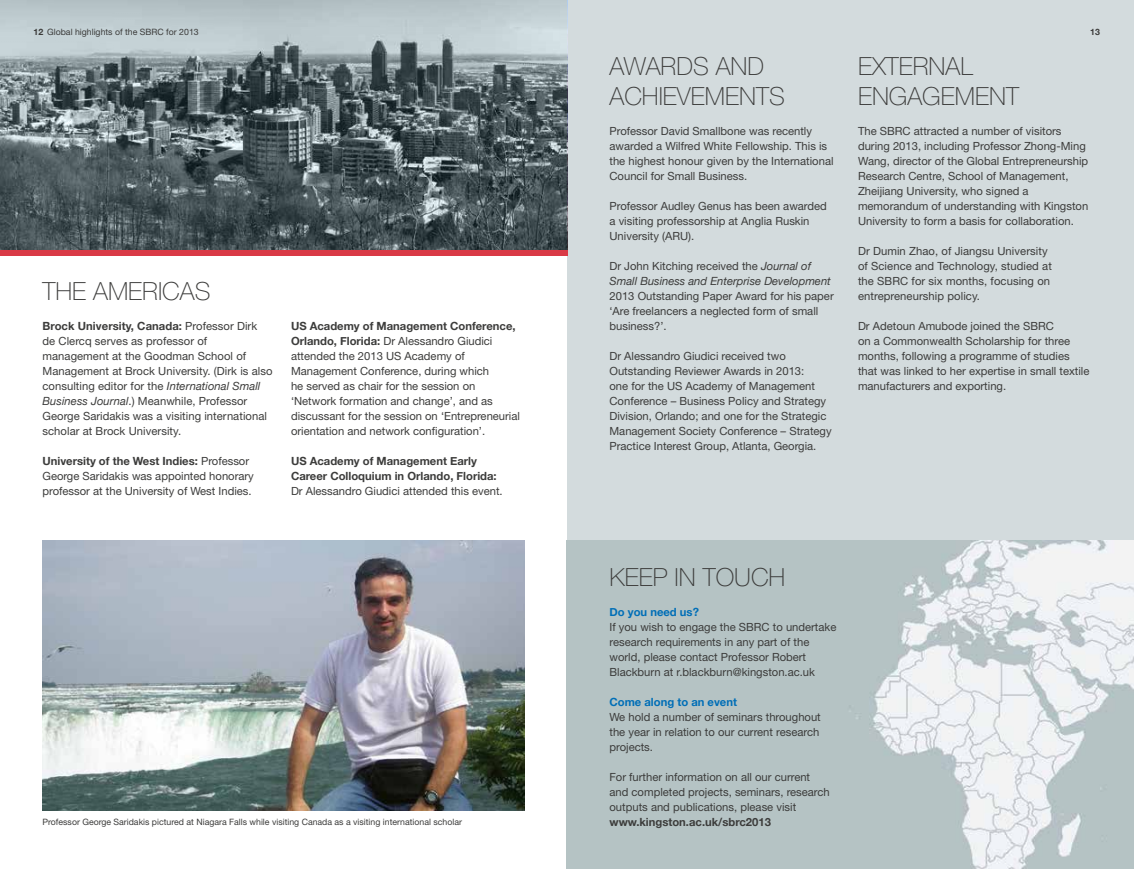
<style>
.page{position:relative;width:1134px;height:869px;background:#fff}
.page>*{position:absolute;margin:0;border:0;box-sizing:border-box;transform-origin:0 0}
.t1{font:100 25px/30px "Helvetica Neue";color:#3c3c3b}
.t2{font:11.25px/15px "Helvetica Neue";color:#3c3c3b}
.t3{font:700 11.25px/15px "Helvetica Neue";color:#3c3c3b}
.t4{font:italic 11.25px/15px "Helvetica Neue";color:#3c3c3b}
.t5{font:700 11.25px "Helvetica Neue";color:#006eb7}
.t6{font:8.75px "Helvetica Neue";color:#3c3c3b}
.t7{font:700 8.75px "Helvetica Neue";color:#3c3c3b}
.s1{font-weight:700}
.s2{font-style:italic}
.s3{font-style:normal}
</style>
<div class="page">
<div style="left:567px;top:0;width:567px;height:868px;background:#d3dbdd"></div>
<svg style="left:0;top:0;width:567px;height:250px;background:#6c797d"></svg>
<img style="left:567px;top:540px;width:567px;height:328px">
<div style="left:0;top:250px;width:567px;height:5px;background:#d93a46"></div>
<img style="left:43px;top:540px;width:481px;height:270px">
<p class="t6" style="left:33px;top:27px;width:167px"><span class="s1">12</span> Global highlights of the SBRC for 2013</p>
<h1 class="t1" style="left:43px;top:276px;width:169px">THE AMERICAS</h1>
<p class="t2" style="left:43px;top:318px;width:232px"><span class="s1">Brock University, Canada:</span> Professor Dirk de Clercq serves as professor of management at the Goodman School of Management at Brock University. (Dirk is also consulting editor for the <span class="s2">International Small Business Journal</span>.) Meanwhile, Professor George Saridakis was a visiting international scholar at Brock University.</p>
<p class="t2" style="left:43px;top:453px;width:213px"><span class="s1">University of the West Indies:</span> Professor<br>George Saridakis was appointed honorary professor at the University of West Indies.</p>
<p class="t2" style="left:291px;top:318px;width:231px"><span class="s1">US Academy of Management Conference, Orlando, Florida:</span> Dr Alessandro Giudici attended the 2013 US Academy of Management Conference, during which<br>he served as chair for the session on ‘Network formation and change’, and as discussant for the session on ‘Entrepreneurial orientation and network configuration’.</p>
<p class="t3" style="left:291px;top:453px;width:207px">US Academy of Management Early<br>Career Colloquium in Orlando, Florida:</p>
<p class="t2" style="left:291px;top:483px;width:213px">Dr Alessandro Giudici attended this event.</p>
<p class="t6" style="left:43px;top:816px;width:421px">Professor George Saridakis pictured at Niagara Falls while visiting Canada as a visiting international scholar</p>
<h1 class="t1" style="left:609px;top:51px;width:177px">AWARDS AND<br>ACHIEVEMENTS</h1>
<p class="t2" style="left:609px;top:123px;width:226px">Professor David Smallbone was recently awarded a Wilfred White Fellowship. This is the highest honour given by the International Council for Small Business.</p>
<p class="t2" style="left:609px;top:198px;width:219px">Professor Audley Genus has been awarded a visiting professorship at Anglia Ruskin<br>University (ARU).</p>
<p class="t4" style="left:609px;top:258px;width:223px"><span class="s3">Dr John Kitching received the</span> Journal of<br>Small Business and Enterprise Development</p>
<p class="t2" style="left:609px;top:288px;width:226px">2013 Outstanding Paper Award for his paper ‘Are freelancers a neglected form of small business?’.</p>
<p class="t2" style="left:609px;top:348px;width:224px">Dr Alessandro Giudici received two Outstanding Reviewer Awards in 2013:<br>one for the US Academy of Management Conference – Business Policy and Strategy Division, Orlando; and one for the Strategic Management Society Conference – Strategy Practice Interest Group, Atlanta, Georgia.</p>
<h1 class="t1" style="left:858px;top:51px;width:162px">EXTERNAL<br>ENGAGEMENT</h1>
<p class="t7" style="left:1090px;top:27px;width:11px">13</p>
<p class="t2" style="left:858px;top:123px;width:232px">The SBRC attracted a number of visitors during 2013, including Professor Zhong-Ming Wang, director of the Global Entrepreneurship Research Centre, School of Management, Zheijiang University, who signed a memorandum of understanding with Kingston University to form a basis for collaboration.</p>
<p class="t2" style="left:858px;top:243px;width:195px">Dr Dumin Zhao, of Jiangsu University of Science and Technology, studied at the SBRC for six months, focusing on entrepreneurship policy.</p>
<p class="t2" style="left:858px;top:318px;width:233px">Dr Adetoun Amubode joined the SBRC<br>on a Commonwealth Scholarship for three months, following a programme of studies that was linked to her expertise in small textile manufacturers and exporting.</p>
<h1 class="t1" style="left:609px;top:561px;width:177px">KEEP IN TOUCH</h1>
<p class="t5" style="left:609px;top:604px;width:91px">Do you need us?</p>
<p class="t2" style="left:609px;top:618px;width:228px">If you wish to engage the SBRC to undertake research requirements in any part of the world, please contact Professor Robert Blackburn at r.blackburn@kingston.ac.uk</p>
<p class="t5" style="left:609px;top:694px;width:129px">Come along to an event</p>
<p class="t2" style="left:609px;top:708px;width:213px">We hold a number of seminars throughout the year in relation to our current research projects.</p>
<p class="t2" style="left:609px;top:768px;width:222px">For further information on all our current and completed projects, seminars, research outputs and publications, please visit</p>
<p class="t3" style="left:609px;top:813px;width:163px">www.kingston.ac.uk/sbrc2013</p>
</div>
